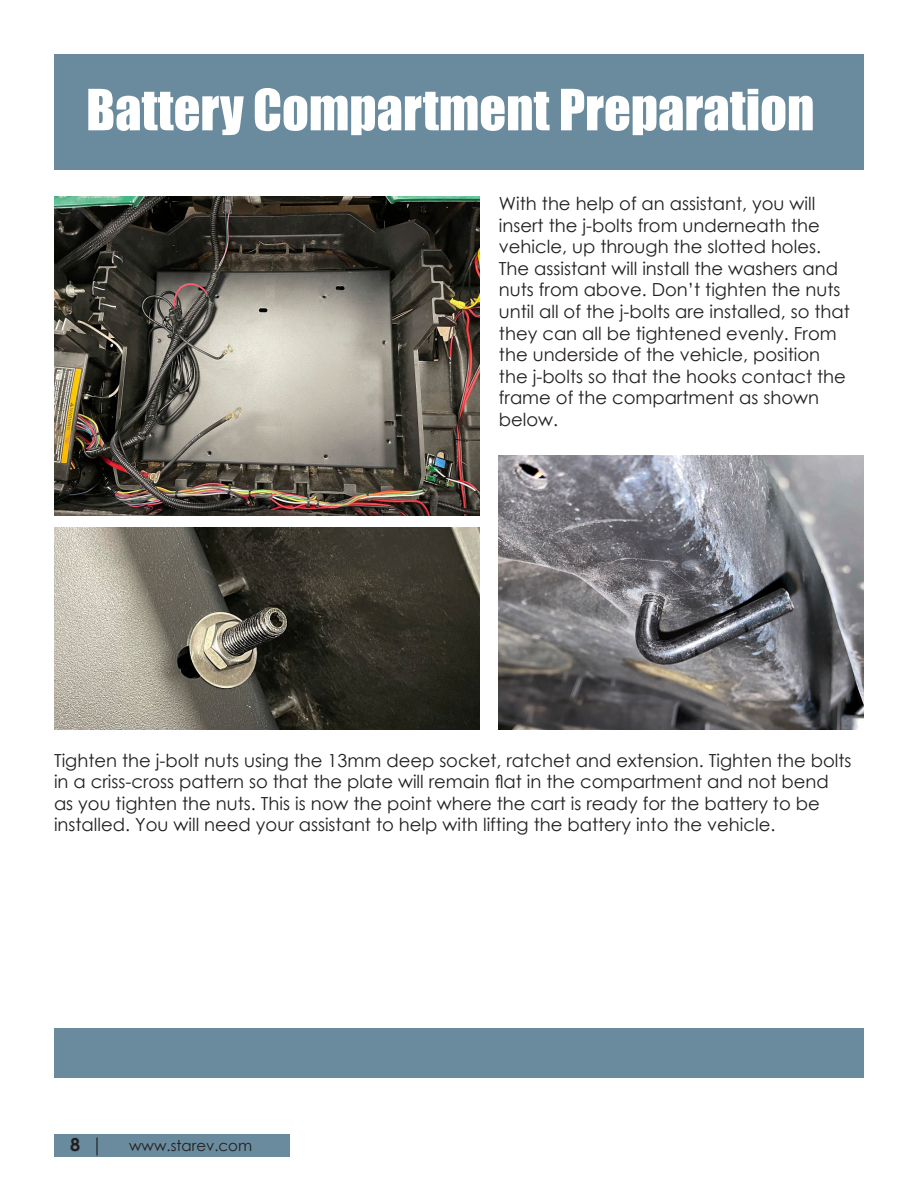
<style>
.page{position:relative;width:918px;height:1188px;background:#fff}
.page>*{position:absolute;margin:0;border:0;box-sizing:border-box;transform-origin:0 0}
.t1{font:52.5px "Impact";color:#fff}
.t2{font:18px/21.6px "Century Gothic";color:#231f20}
.t3{font:700 18px "Century Gothic";color:#231f20}
.t4{font:15px "Century Gothic";color:#231f20}
.s1{font-family:"Minion Pro";font-weight:400}
</style>
<div class="page">
<div style="left:54px;top:1134px;width:236px;height:22px;background:#698b9d"></div>
<div style="left:54px;top:54px;width:810px;height:115px;background:#698b9d"></div>
<div style="left:54px;top:1028px;width:810px;height:50px;background:#698b9d"></div>
<img style="left:54px;top:197px;width:426px;height:319px">
<img style="left:499px;top:456px;width:365px;height:274px">
<img style="left:54px;top:527px;width:426px;height:203px">
<p class="t1" style="left:86px;top:69px;width:730px">Battery Compartment Preparation</p>
<p class="t2" style="left:499px;top:192px;width:353px">With the help of an assistant, you will insert the j-bolts from underneath the vehicle, up through the slotted holes.<br>The assistant will install the washers and nuts from above. Don’t tighten the nuts until all of the j-bolts are installed, so that they can all be tightened evenly. From the underside of the vehicle, position the j-bolts so that the hooks contact the frame of the compartment as shown below.</p>
<p class="t2" style="left:54px;top:749px;width:799px">Tighten the j-bolt nuts using the 13mm deep socket, ratchet and extension. Tighten the bolts in a criss-cross pattern so that the plate will remain flat in the compartment and not bend as you tighten the nuts. This is now the point where the cart is ready for the battery to be installed. You will need your assistant to help with lifting the battery into the vehicle.</p>
<p class="t3" style="left:70px;top:1130px;width:31px">8 <span class="s1">|</span></p>
<p class="t4" style="left:129px;top:1135px;width:125px">www.starev.com</p>
</div>
